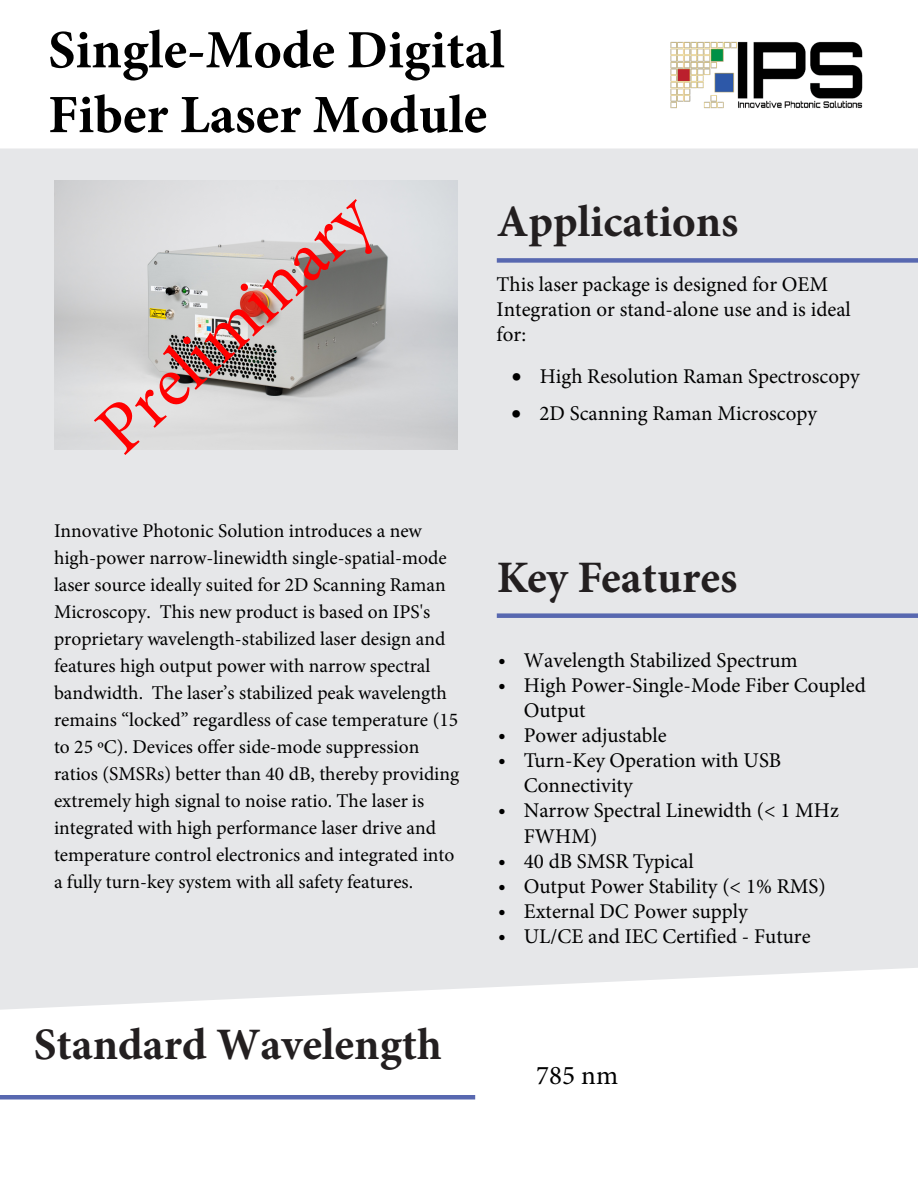
<style>
.page{position:relative;width:918px;height:1188px;background:#fff}
.page>*{position:absolute;margin:0;border:0;box-sizing:border-box;transform-origin:0 0}
.t1{font:72px "Minion Pro";color:#f00}
.t2{font:700 54px/64.8px "Minion Pro";color:#000}
.t3{font:700 45px "Minion Pro";color:#231f20}
.t4{font:27px "Minion Pro";color:#000}
.t5{font:21px/25.2px "Minion Pro";color:#000}
.t6{font:19.5px/27px "Minion Pro";color:#000}
.s1{font-family:"Lato";font-weight:300;font-size:18px}
</style>
<div class="page">
<div style="left:0;top:148px;width:918px;height:862px;background:#e6e7e9"></div>
<img style="left:670px;top:41px;width:193px;height:68px">
<div style="left:0;top:1095px;width:475px;height:5px;background:#5868b0"></div>
<div style="left:497px;top:613px;width:421px;height:5px;background:#5868b0"></div>
<div style="left:497px;top:258px;width:421px;height:5px;background:#5868b0"></div>
<img style="left:55px;top:181px;width:403px;height:268px">
<h2 class="t2" style="left:48px;top:17px;width:458px">Single-Mode Digital<br>Fiber Laser Module</h2>
<h1 class="t1" style="left:75px;top:405px;width:346px;rotate:-43deg">Preliminary</h1>
<p class="t6" style="left:54px;top:517px;width:407px">Innovative Photonic Solution introduces a new high-power narrow-linewidth single-spatial-mode laser source ideally suited for 2D Scanning Raman Microscopy. This new product is based on IPS's proprietary wavelength-stabilized laser design and features high output power with narrow spectral bandwidth. The laser’s stabilized peak wavelength remains “locked” regardless of case temperature (15 to 25 ºC). Devices offer side-mode suppression ratios (SMSRs) better than 40 dB, thereby providing extremely high signal to noise ratio. The laser is integrated with high performance laser drive and temperature control electronics and integrated into a fully turn-key system with all safety features.</p>
<h3 class="t3" style="left:34px;top:1013px;width:409px">Standard Wavelength</h3>
<p class="t3" style="left:497px;top:190px;width:243px">Applications</p>
<p class="t5" style="left:497px;top:271px;width:356px">This laser package is designed for OEM<br>Integration or stand-alone use and is ideal for:</p>
<p class="t5" style="left:512px;top:364px;width:349px">• High Resolution Raman Spectroscopy</p>
<p class="t5" style="left:511px;top:401px;width:307px">• 2D Scanning Raman Microscopy</p>
<p class="t3" style="left:497px;top:546px;width:242px">Key Features</p>
<p class="t5" style="left:497px;top:647px;width:302px"><span class="s1">•</span> Wavelength Stabilized Spectrum</p>
<p class="t5" style="left:524px;top:673px;width:344px;text-indent:-27px"><span class="s1">•</span> High Power-Single-Mode Fiber Coupled<br>Output</p>
<p class="t5" style="left:497px;top:723px;width:172px"><span class="s1">•</span> Power adjustable</p>
<p class="t5" style="left:524px;top:748px;width:259px;text-indent:-27px"><span class="s1">•</span> Turn-Key Operation with USB<br>Connectivity</p>
<p class="t5" style="left:524px;top:798px;width:317px;text-indent:-27px"><span class="s1">•</span> Narrow Spectral Linewidth (&lt; 1 MHz<br>FWHM)</p>
<p class="t5" style="left:497px;top:849px;width:199px"><span class="s1">•</span> 40 dB SMSR Typical</p>
<p class="t5" style="left:497px;top:874px;width:330px"><span class="s1">•</span> Output Power Stability (&lt; 1% RMS)</p>
<p class="t5" style="left:497px;top:899px;width:253px"><span class="s1">•</span> External DC Power supply</p>
<p class="t5" style="left:497px;top:924px;width:315px"><span class="s1">•</span> UL/CE and IEC Certified - Future</p>
<p class="t4" style="left:536px;top:1057px;width:83px">785 nm</p>
</div>
